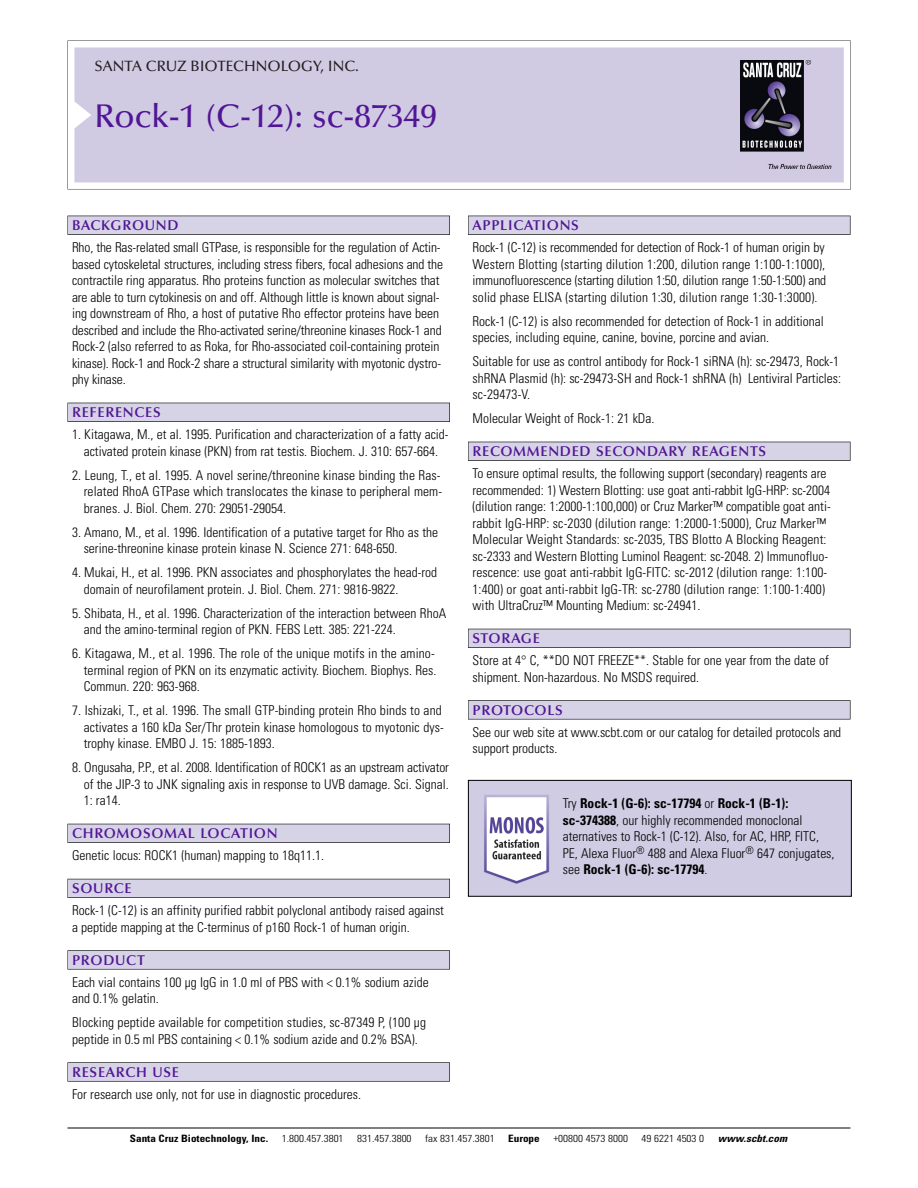
<style>
.page{position:relative;width:918px;height:1188px;background:#fff}
.page>*{position:absolute;margin:0;border:0;box-sizing:border-box;transform-origin:0 0}
.t1{font:500 33px "Optima";color:#511695}
.t2{font:500 15px "Optima";color:#231f20}
.t3{font:600 14.25px "Optima";letter-spacing:.05em;color:#511695}
.t4{font:300 condensed 13.5px/16.5px "Univers";color:#000}
.t5{font:300 condensed 10.2px "Univers";color:#000;scale:1.1 1}
.t6{font:700 condensed 10.2px "Univers";color:#000;scale:1.1 1}
.t7{font:italic 700 condensed 10.2px "Univers";letter-spacing:.005em;color:#000;scale:1.1 1}
.s1{font-weight:700}
</style>
<div class="page">
<svg style="left:68px;top:40px;width:783px;height:149px"></svg>
<div style="left:74px;top:47px;width:770px;height:135px;background:#d1cae3"></div>
<img style="left:741px;top:60px;width:90px;height:108px">
<div style="left:68px;top:216px;width:382px;height:19px;background:#525155"></div>
<div style="left:68px;top:216px;width:381px;height:18px;background:#d7d3e7"></div>
<div style="left:68px;top:403px;width:382px;height:19px;background:#515055"></div>
<div style="left:68px;top:403px;width:381px;height:18px;background:#d7d3e7"></div>
<div style="left:68px;top:824px;width:382px;height:19px;background:#525158"></div>
<div style="left:68px;top:824px;width:381px;height:18px;background:#d7d3e7"></div>
<div style="left:68px;top:879px;width:382px;height:19px;background:#54535a"></div>
<div style="left:68px;top:879px;width:381px;height:18px;background:#d7d3e7"></div>
<svg style="left:68px;top:950px;width:382px;height:20px"></svg>
<div style="left:68px;top:951px;width:381px;height:18px;background:#d7d3e7"></div>
<div style="left:68px;top:1062px;width:382px;height:20px;background:#626263"></div>
<div style="left:68px;top:1063px;width:381px;height:18px;background:#d7d3e7"></div>
<div style="left:468px;top:216px;width:382px;height:19px;background:#525155"></div>
<div style="left:468px;top:216px;width:382px;height:18px;background:#d7d3e7"></div>
<div style="left:468px;top:442px;width:382px;height:19px;background:#515055"></div>
<div style="left:468px;top:442px;width:382px;height:18px;background:#d7d3e7"></div>
<div style="left:468px;top:629px;width:382px;height:19px;background:#525158"></div>
<div style="left:468px;top:629px;width:382px;height:18px;background:#d7d3e7"></div>
<div style="left:468px;top:700px;width:382px;height:19px;background:#575759"></div>
<div style="left:468px;top:701px;width:382px;height:18px;background:#d7d3e7"></div>
<hr style="left:68px;top:1128px;width:782px;height:1px;background:#000">
<img style="left:470px;top:782px;width:380px;height:113px">
<div style="left:468px;top:780px;width:384px;height:117px;border:1px solid #000"></div>
<p class="t2" style="left:94px;top:61px;width:266px">SANTA CRUZ BIOTECHNOLOGY, INC.</p>
<h1 class="t1" style="left:94px;top:103px;width:344px">Rock-1 (C-12): sc-87349</h1>
<p class="t3" style="left:72px;top:219px;width:108px">BACKGROUND</p>
<p class="t4" style="left:72px;top:240px;width:372px">Rho, the Ras-related small GTPase, is responsible for the regulation of Actin&shy;based cytoskeletal structures, including stress fibers, focal adhesions and the contractile ring apparatus. Rho proteins function as molecular switches that are able to turn cytokinesis on and off. Although little is known about signal&shy;ing downstream of Rho, a host of putative Rho effector proteins have been described and include the Rho-activated serine/threonine kinases Rock-1 and Rock-2 (also referred to as Roka, for Rho-associated coil-containing protein kinase). Rock-1 and Rock-2 share a structural similarity with myotonic dystro&shy;phy kinase.</p>
<p class="t3" style="left:72px;top:407px;width:90px">REFERENCES</p>
<p class="t4" style="left:72px;top:427px;width:378px;text-align:center">1. Kitagawa, M., et al. 1995. Purification and characterization of a fatty acid&shy;activated protein kinase (PKN) from rat testis. Biochem. J. 310: 657-664.</p>
<p class="t4" style="left:84px;top:468px;width:360px;text-align:justify;text-indent:-12px">2. Leung, T., et al. 1995. A novel serine/threonine kinase binding the Ras&shy;related RhoA GTPase which translocates the kinase to peripheral mem&shy;branes. J. Biol. Chem. 270: 29051-29054.</p>
<p class="t4" style="left:84px;top:525px;width:356px;text-indent:-12px">3. Amano, M., et al. 1996. Identification of a putative target for Rho as the serine-threonine kinase protein kinase N. Science 271: 648-650.</p>
<p class="t4" style="left:84px;top:565px;width:355px;text-indent:-12px">4. Mukai, H., et al. 1996. PKN associates and phosphorylates the head-rod domain of neurofilament protein. J. Biol. Chem. 271: 9816-9822.</p>
<p class="t4" style="left:84px;top:606px;width:364px;text-indent:-12px">5. Shibata, H., et al. 1996. Characterization of the interaction between RhoA and the amino-terminal region of PKN. FEBS Lett. 385: 221-224.</p>
<p class="t4" style="left:84px;top:646px;width:354px;text-align:justify;text-indent:-12px">6. Kitagawa, M., et al. 1996. The role of the unique motifs in the amino&shy;terminal region of PKN on its enzymatic activity. Biochem. Biophys. Res.<br>Commun. 220: 963-968.</p>
<p class="t4" style="left:84px;top:703px;width:362px;text-indent:-12px">7. Ishizaki, T., et al. 1996. The small GTP-binding protein Rho binds to and activates a 160 kDa Ser/Thr protein kinase homologous to myotonic dys&shy;trophy kinase. EMBO J. 15: 1885-1893.</p>
<p class="t4" style="left:84px;top:760px;width:367px;text-align:justify;text-indent:-12px">8. Ongusaha, P.P., et al. 2008. Identification of ROCK1 as an upstream activator of the JIP-3 to JNK signaling axis in response to UVB damage. Sci. Signal.<br>1: ra14.</p>
<p class="t3" style="left:72px;top:828px;width:207px">CHROMOSOMAL LOCATION</p>
<p class="t4" style="left:72px;top:848px;width:254px">Genetic locus: ROCK1 (human) mapping to 18q11.1.</p>
<p class="t3" style="left:72px;top:883px;width:61px">SOURCE</p>
<p class="t4" style="left:72px;top:903px;width:374px">Rock-1 (C-12) is an affinity purified rabbit polyclonal antibody raised against a peptide mapping at the C-terminus of p160 Rock-1 of human origin.</p>
<p class="t3" style="left:72px;top:954px;width:74px">PRODUCT</p>
<p class="t4" style="left:72px;top:975px;width:358px">Each vial contains 100 µg IgG in 1.0 ml of PBS with &lt; 0.1% sodium azide and 0.1% gelatin.</p>
<p class="t4" style="left:72px;top:1015px;width:356px">Blocking peptide available for competition studies, sc-87349 P, (100 µg peptide in 0.5 ml PBS containing &lt; 0.1% sodium azide and 0.2% BSA).</p>
<p class="t3" style="left:72px;top:1066px;width:109px">RESEARCH USE</p>
<p class="t4" style="left:72px;top:1087px;width:290px">For research use only, not for use in diagnostic procedures.</p>
<p class="t3" style="left:473px;top:219px;width:108px">APPLICATIONS</p>
<p class="t4" style="left:473px;top:240px;width:355px;text-align:justify">Rock-1 (C-12) is recommended for detection of Rock-1 of human origin by Western Blotting (starting dilution 1:200, dilution range 1:100-1:1000), immunofluorescence (starting dilution 1:50, dilution range 1:50-1:500) and solid phase ELISA (starting dilution 1:30, dilution range 1:30-1:3000).</p>
<p class="t4" style="left:473px;top:314px;width:353px">Rock-1 (C-12) is also recommended for detection of Rock-1 in additional species, including equine, canine, bovine, porcine and avian.</p>
<p class="t4" style="left:473px;top:354px;width:370px">Suitable for use as control antibody for Rock-1 siRNA (h): sc-29473, Rock-1 shRNA Plasmid (h): sc-29473-SH and Rock-1 shRNA (h) Lentiviral Particles: sc-29473-V.</p>
<p class="t4" style="left:473px;top:411px;width:183px">Molecular Weight of Rock-1: 21 kDa.</p>
<p class="t3" style="left:473px;top:446px;width:295px">RECOMMENDED SECONDARY REAGENTS</p>
<p class="t4" style="left:473px;top:466px;width:360px">To ensure optimal results, the following support (secondary) reagents are recommended: 1) Western Blotting: use goat anti-rabbit IgG-HRP: sc-2004 (dilution range: 1:2000-1:100,000) or Cruz Marker™ compatible goat anti&shy;rabbit IgG-HRP: sc-2030 (dilution range: 1:2000-1:5000), Cruz Marker™ Molecular Weight Standards: sc-2035, TBS Blotto A Blocking Reagent: sc-2333 and Western Blotting Luminol Reagent: sc-2048. 2) Immunofluo&shy;rescence: use goat anti-rabbit IgG-FITC: sc-2012 (dilution range: 1:100- 1:400) or goat anti-rabbit IgG-TR: sc-2780 (dilution range: 1:100-1:400) with UltraCruz™ Mounting Medium: sc-24941.</p>
<p class="t3" style="left:473px;top:633px;width:69px">STORAGE</p>
<p class="t4" style="left:473px;top:653px;width:358px">Store at 4° C, **DO NOT FREEZE**. Stable for one year from the date of shipment. Non-hazardous. No MSDS required.</p>
<p class="t3" style="left:473px;top:704px;width:92px">PROTOCOLS</p>
<p class="t4" style="left:473px;top:725px;width:370px">See our web site at www.scbt.com or our catalog for detailed protocols and support products.</p>
<p class="t4" style="left:563px;top:796px;width:273px">Try <span class="s1">Rock-1 (G-6): sc-17794</span> or <span class="s1">Rock-1 (B-1): sc-374388</span>, our highly recommended monoclonal aternatives to Rock-1 (C-12). Also, for AC, HRP, FITC, PE, Alexa Fluor<sup>®</sup> 488 and Alexa Fluor<sup>®</sup> 647 conjugates, see <span class="s1">Rock-1 (G-6): sc-17794</span>.</p>
<p class="t6" style="left:130px;top:1135px;width:127px">Santa Cruz Biotechnology, Inc.</p>
<p class="t5" style="left:282px;top:1135px;width:58px">1.800.457.3801</p>
<p class="t5" style="left:357px;top:1135px;width:51px">831.457.3800</p>
<p class="t5" style="left:425px;top:1135px;width:65px">fax 831.457.3801</p>
<p class="t6" style="left:508px;top:1135px;width:30px">Europe</p>
<p class="t5" style="left:553px;top:1135px;width:69px">+00800 4573 8000</p>
<p class="t5" style="left:642px;top:1135px;width:58px">49 6221 4503 0</p>
<p class="t7" style="left:718px;top:1135px;width:64px">www.scbt.com</p>
</div>
